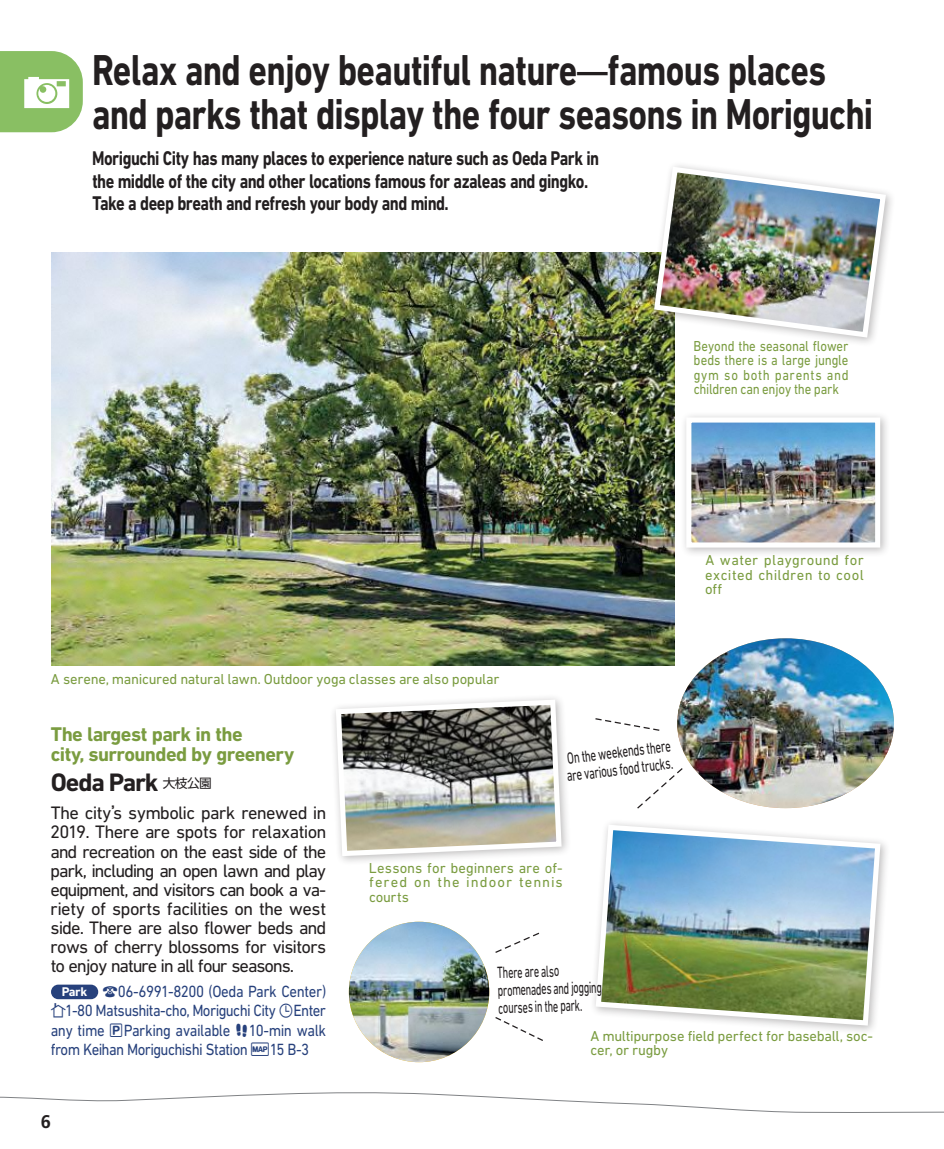
<style>
.page{position:relative;width:944px;height:1149px;background:#fff}
.page>*{position:absolute;margin:0;border:0;box-sizing:border-box;transform-origin:0 0}
.t1{font:700 44.1px/44.6px "DIN Next LT Pro";letter-spacing:-.02em;color:#231f20;scale:.8 1}
.t2{font:700 25.65px "DIN Next LT Pro";letter-spacing:-.045em;color:#231f20}
.t3{font:700 20.25px/22.3px "DIN Next LT Pro";letter-spacing:-.03em;color:#231f20;scale:.81 1}
.t4{font:700 20.25px/20.7px "DIN Next LT Pro";letter-spacing:-.03em;color:#7a9c40}
.t5{font:18.22px/19.1px "DIN Next LT Pro";letter-spacing:-.05em;color:#231f20;text-align:justify}
.t6{font:700 18.22px "Frutiger";color:#231f20}
.t7{font:16.43px/19.1px "DIN Next LT Pro";letter-spacing:-.04em;color:#27417c;text-align:justify;scale:.9 1}
.t8{font:16.43px/17.6px "DIN Next LT Pro";color:#231f20;scale:.63 1}
.t9{font:16.43px/17.6px "DIN Next LT Pro";color:#231f20;scale:.67 1}
.t10{font:14.62px/14.4px "DIN Next LT Pro";letter-spacing:-.005em;color:#7a9c40;text-align:justify}
.t11{font:14.62px/14.4px "DIN Next LT Pro";letter-spacing:-.005em;color:#7a9c40;text-align:justify;scale:.88 1}
.s1{font-family:"UD Shin Go Pro De";font-size:38.25px}
.s2{font-family:"UD Shin Go Pro";font-weight:400;font-size:12.83px}
.s3{font-family:"UD Shin Go Pro";font-size:15.97px}
.s4{font-weight:700;font-size:12.83px;color:#fff}
.s5{font-family:"co Trip";font-size:14.4px}
</style>
<div class="page">
<svg style="left:0;top:1092px;width:944px;height:20px"></svg>
<svg style="left:0;top:51px;width:83px;height:81px"></svg>
<div style="left:51px;top:984px;width:47px;height:14px;background:#27417c;border-radius:7px"></div>
<img style="left:51px;top:252px;width:624px;height:413px">
<div style="left:329px;top:693px;width:243px;height:172px;background:#231f20;opacity:.3"></div>
<img style="left:333px;top:696px;width:231px;height:162px">
<div style="left:648px;top:161px;width:248px;height:186px;background:#231f20;opacity:.3"></div>
<img style="left:651px;top:164px;width:238px;height:176px">
<div style="left:680px;top:411px;width:211px;height:146px;background:#231f20;opacity:.3"></div>
<img style="left:692px;top:423px;width:182px;height:118px">
<div style="left:686px;top:417px;width:194px;height:130px;border:5px solid #fff"></div>
<img style="left:594px;top:823px;width:289px;height:204px">
<img style="left:677px;top:638px;width:217px;height:169px">
<img style="left:349px;top:921px;width:140px;height:140px;border-radius:70px">
<svg style="left:637px;top:766px;width:47px;height:43px"></svg>
<svg style="left:595px;top:718px;width:65px;height:13px"></svg>
<svg style="left:495px;top:932px;width:45px;height:21px"></svg>
<svg style="left:495px;top:1017px;width:48px;height:24px"></svg>
<h1 class="t1" style="left:92px;top:47px;width:978px">Relax and enjoy beautiful nature<span class="s1">̶</span>famous places and parks that display the four seasons in Moriguchi</h1>
<p class="t3" style="left:92px;top:147px;width:628px">Moriguchi City has many places to experience nature such as Oeda Park in the middle of the city and other locations famous for azaleas and gingko.<br>Take a deep breath and refresh your body and mind.</p>
<p class="t11" style="left:694px;top:338px;width:178px">Beyond the seasonal flower beds there is a large jungle gym so both parents and children can enjoy the park</p>
<p class="t10" style="left:51px;top:671px;width:450px">A serene, manicured natural lawn. Outdoor yoga classes are also popular</p>
<p class="t4" style="left:51px;top:723px;width:245px">The largest park in the<br>city, surrounded by greenery</p>
<h2 class="t2" style="left:51px;top:767px;width:163px">Oeda Park <span class="s2">大枝公園</span></h2>
<p class="t10" style="left:705px;top:552px;width:160px">A water playground for excited children to cool off</p>
<p class="t9" style="left:563px;top:749px;width:161px;rotate:-7deg">On the weekends there are various food trucks.</p>
<p class="t5" style="left:50px;top:803px;width:278px">The city<span class="s3">’</span>s symbolic park renewed in 2019. There are spots for relaxation and recreation on the east side of the park, including an open lawn and play equipment, and visitors can book a va&shy;riety of sports facilities on the west side. There are also flower beds and rows of cherry blossoms for visitors to enjoy nature in all four seasons.</p>
<p class="t7" style="left:51px;top:981px;width:308px;text-indent:11px"><span class="s4">Park</span> <span class="s5">0</span>06-6991-8200 (Oeda Park Center)<br><span class="s5">4</span>1-80 Matsushita-cho, Moriguchi City <span class="s5">1</span>Enter any time <span class="s5">w</span>Parking available <span class="s5">9</span>10-min walk from Keihan Moriguchishi Station <span class="s5">e</span>15 B-3</p>
<p class="t6" style="left:41px;top:1110px;width:12px">6</p>
<p class="t10" style="left:369px;top:860px;width:195px">Lessons for beginners are of&shy;fered on the indoor tennis courts</p>
<p class="t8" style="left:497px;top:963px;width:167px;rotate:-2deg">There are also promenades and jogging courses in the park.</p>
<p class="t10" style="left:590px;top:1027px;width:284px">A multipurpose field perfect for baseball, soc&shy;cer, or rugby</p>
</div>
